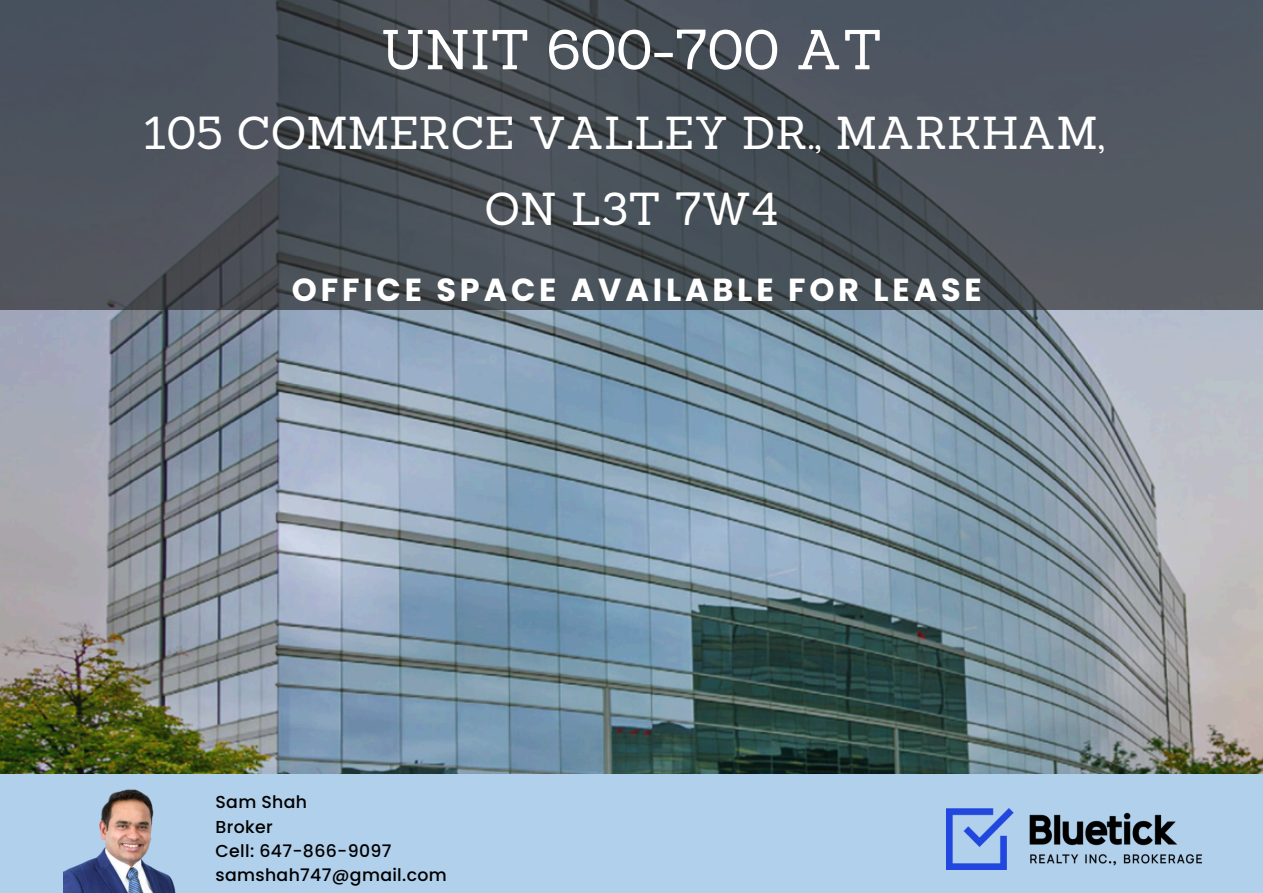
<style>
.page{position:relative;width:1263px;height:893px;background:#fff}
.page>*{position:absolute;margin:0;border:0;box-sizing:border-box;transform-origin:0 0}
.t1{font:54.75px "Sanchez";color:#fff}
.t2{font:45px/75.4px "Sanchez";color:#fff;text-align:center}
.t3{font:700 31.95px "Poppins";letter-spacing:.12em;color:#fff}
.t4{font:500 17.33px "Poppins";letter-spacing:.02em;color:#000}
</style>
<div class="page">
<img style="left:0;top:309px;width:1263px;height:465px">
<div style="left:0;top:774px;width:1263px;height:119px;background:#b1d0eb"></div>
<img style="left:947px;top:808px;width:254px;height:61px">
<img style="left:64px;top:773px;width:114px;height:120px">
<svg style="left:0;top:0;width:1263px;height:309px;background:#4a515a"></svg>
<h2 class="t1" style="left:381px;top:14px;width:503px">UNIT 600-700 AT</h2>
<h2 class="t2" style="left:144px;top:95px;width:963px">105 COMMERCE VALLEY DR., MARKHAM,<br>ON L3T 7W4</h2>
<p class="t3" style="left:292px;top:268px;width:691px">OFFICE SPACE AVAILABLE FOR LEASE</p>
<p class="t4" style="left:215px;top:790px;width:93px">Sam Shah</p>
<p class="t4" style="left:215px;top:814px;width:59px">Broker</p>
<p class="t4" style="left:215px;top:838px;width:177px">Cell: 647-866-9097</p>
<p class="t4" style="left:215px;top:863px;width:233px">samshah747@gmail.com</p>
</div>
